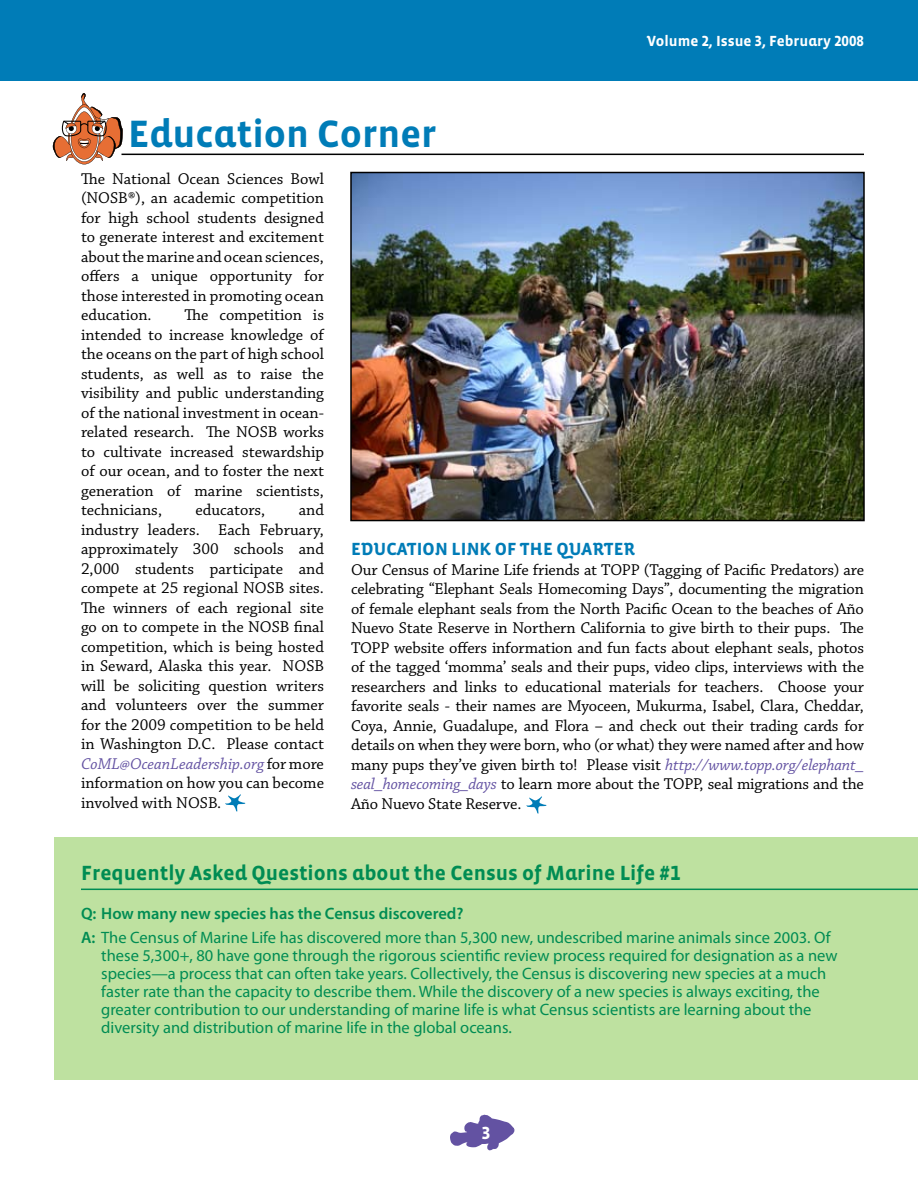
<style>
.page{position:relative;width:918px;height:1188px;background:#fff}
.page>*{position:absolute;margin:0;border:0;box-sizing:border-box;transform-origin:0 0}
.t1{font:700 39px "Vista Sans Alt";color:#007cb7}
.t2{font:700 21px "Vista Sans Alt";color:#008c53}
.t3{font:700 18px "Vista Sans Alt";color:#007cb7}
.t4{font:16.5px/19.5px "Chaparral Pro";color:#000;text-align:justify}
.t5{font:16.5px/18px "Myriad Pro";color:#008c53}
.t6{font:700 15px "Vista Sans Alt";color:#fff}
.s1{font-style:italic;color:#6352a2}
.s2{font-weight:600}
</style>
<div class="page">
<svg style="left:450px;top:1114px;width:65px;height:36px"></svg>
<div style="left:0;top:0;width:918px;height:81px;background:#007cb7"></div>
<div style="left:54px;top:837px;width:864px;height:243px;background:#bee1a0"></div>
<hr style="left:81px;top:889px;width:837px;height:1px;background:#008c53">
<svg style="left:52px;top:93px;width:71px;height:71px"></svg>
<hr style="left:122px;top:154px;width:742px;height:1px;background:#000">
<img style="left:353px;top:175px;width:509px;height:343px">
<div style="left:350px;top:172px;width:515px;height:349px;border:2px solid #000"></div>
<svg style="left:225px;top:794px;width:20px;height:18px"></svg>
<svg style="left:526px;top:796px;width:20px;height:18px"></svg>
<h1 class="t1" style="left:128px;top:114px;width:310px">Education Corner</h1>
<p class="t6" style="left:647px;top:33px;width:218px">Volume 2, Issue 3, February 2008</p>
<p class="t4" style="left:81px;top:169px;width:245px">The National Ocean Sciences Bowl (NOSB®), an academic competition for high school students designed to generate interest and excitement about the marine and ocean sciences, offers a unique opportunity for those interested in promoting ocean education.</p>
<p class="t4" style="left:81px;top:306px;width:245px;text-indent:103px">The competition is intended to increase knowledge of the oceans on the part of high school students, as well as to raise the visibility and public understanding of the national investment in ocean&shy;related research. The NOSB works to cultivate increased stewardship of our ocean, and to foster the next generation of marine scientists, technicians,</p>
<p class="t4" style="left:81px;top:501px;width:245px;text-indent:218px">and industry leaders. Each February, approximately 300 schools and 2,000 students participate and compete at 25 regional NOSB sites.<br>The winners of each regional site go on to compete in the NOSB final competition, which is being hosted in Seward, Alaska this year. NOSB will be soliciting question writers and volunteers over the summer for the 2009 competition to be held in Washington D.C. Please contact <span class="s1">CoML@OceanLeadership.org</span> for more information on how you can become involved with NOSB.</p>
<p class="t4" style="left:196px;top:501px;width:71px">educators,</p>
<p class="t3" style="left:351px;top:540px;width:286px">EDUCATION LINK OF THE QUARTER</p>
<p class="t4" style="left:351px;top:560px;width:515px">Our Census of Marine Life friends at TOPP (Tagging of Pacific Predators) are celebrating “Elephant Seals Homecoming Days”, documenting the migration of female elephant seals from the North Pacific Ocean to the beaches of Año Nuevo State Reserve in Northern California to give birth to their pups. The TOPP website offers information and fun facts about elephant seals, photos of the tagged ‘momma’ seals and their pups, video clips, interviews with the researchers and links to educational materials for teachers. Choose your favorite seals - their names are Myoceen, Mukurma, Isabel, Clara, Cheddar, Coya, Annie, Guadalupe, and Flora – and check out their trading cards for details on when they were born, who (or what) they were named after and how many pups they’ve given birth to! Please visit <span class="s1">http://www.topp.org/elephant_ seal_homecoming_days</span> to learn more about the TOPP, seal migrations and the Año Nuevo State Reserve.</p>
<p class="t2" style="left:81px;top:863px;width:601px">Frequently Asked Questions about the Census of Marine Life #1</p>
<p class="t5" style="left:81px;top:901px;width:751px;line-height:24.8px"><span class="s2">Q: How many new species has the Census discovered?<br>A:</span> The Census of Marine Life has discovered more than 5,300 new, undescribed marine animals since 2003. Of</p>
<p class="t5" style="left:101px;top:947px;width:738px">these 5,300+, 80 have gone through the rigorous scientific review process required for designation as a new species—a process that can often take years. Collectively, the Census is discovering new species at a much faster rate than the capacity to describe them. While the discovery of a new species is always exciting, the greater contribution to our understanding of marine life is what Census scientists are learning about the diversity and distribution of marine life in the global oceans.</p>
</div>
